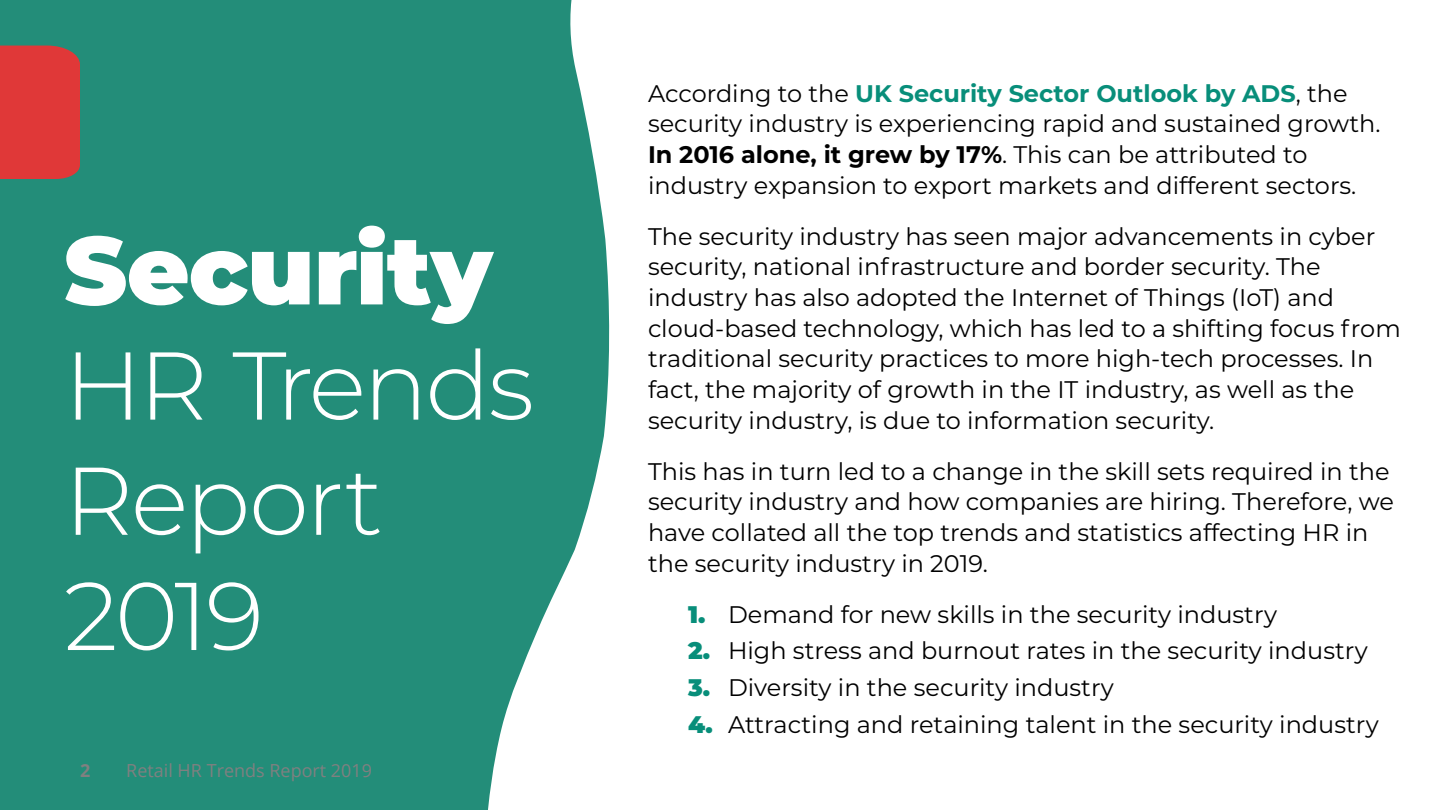
<style>
.page{position:relative;width:1440px;height:810px;background:#fff}
.page>*{position:absolute;margin:0;border:0;box-sizing:border-box;transform-origin:0 0}
.t1{font:300 96px/115.2px "Montserrat";letter-spacing:-.025em;color:#fff}
.t2{font:900 96px "Montserrat";letter-spacing:-.005em;color:#fff}
.t3{font:24px/30.8px "Montserrat";color:#000}
.t4{font:18px "Open Sans";color:#808080}
.t5{font:700 18px "Open Sans";color:#808080}
.s1{font-weight:700;color:#088e7a}
.s2{font-weight:700}
.s3{font-weight:900;color:#088e7a}
</style>
<div class="page">
<div style="left:0;top:0;width:824px;height:810px;background:#238d79"></div>
<svg style="left:488px;top:0;width:336px;height:810px;fill:#fff"></svg>
<div style="left:0;top:46px;width:80px;height:133px;background:#e03838"></div>
<h1 class="t2" style="left:64px;top:198px;width:430px">Security</h1>
<h1 class="t1" style="left:64px;top:325px;width:472px">HR Trends<br>Report<br>2019</h1>
<p class="t5" style="left:80px;top:758px;width:12px">2</p>
<p class="t4" style="left:126px;top:758px;width:247px">Retail HR Trends Report 2019</p>
<p class="t3" style="left:648px;top:77px;width:734px">According to the <span class="s1">UK Security Sector Outlook by ADS</span>, the security industry is experiencing rapid and sustained growth.<br><span class="s2">In 2016 alone, it grew by 17%</span>. This can be attributed to industry expansion to export markets and different sectors.</p>
<p class="t3" style="left:648px;top:220px;width:754px">The security industry has seen major advancements in cyber security, national infrastructure and border security. The industry has also adopted the Internet of Things (IoT) and cloud-based technology, which has led to a shifting focus from traditional security practices to more high-tech processes. In fact, the majority of growth in the IT industry, as well as the security industry, is due to information security.</p>
<p class="t3" style="left:648px;top:455px;width:748px">This has in turn led to a change in the skill sets required in the security industry and how companies are hiring. Therefore, we have collated all the top trends and statistics affecting HR in the security industry in 2019.</p>
<p class="t3" style="left:688px;top:598px;width:591px"><span class="s3">1.</span> Demand for new skills in the security industry</p>
<p class="t3" style="left:688px;top:634px;width:681px"><span class="s3">2.</span> High stress and burnout rates in the security industry</p>
<p class="t3" style="left:688px;top:671px;width:427px"><span class="s3">3.</span> Diversity in the security industry</p>
<p class="t3" style="left:688px;top:708px;width:692px"><span class="s3">4.</span> Attracting and retaining talent in the security industry</p>
</div>
